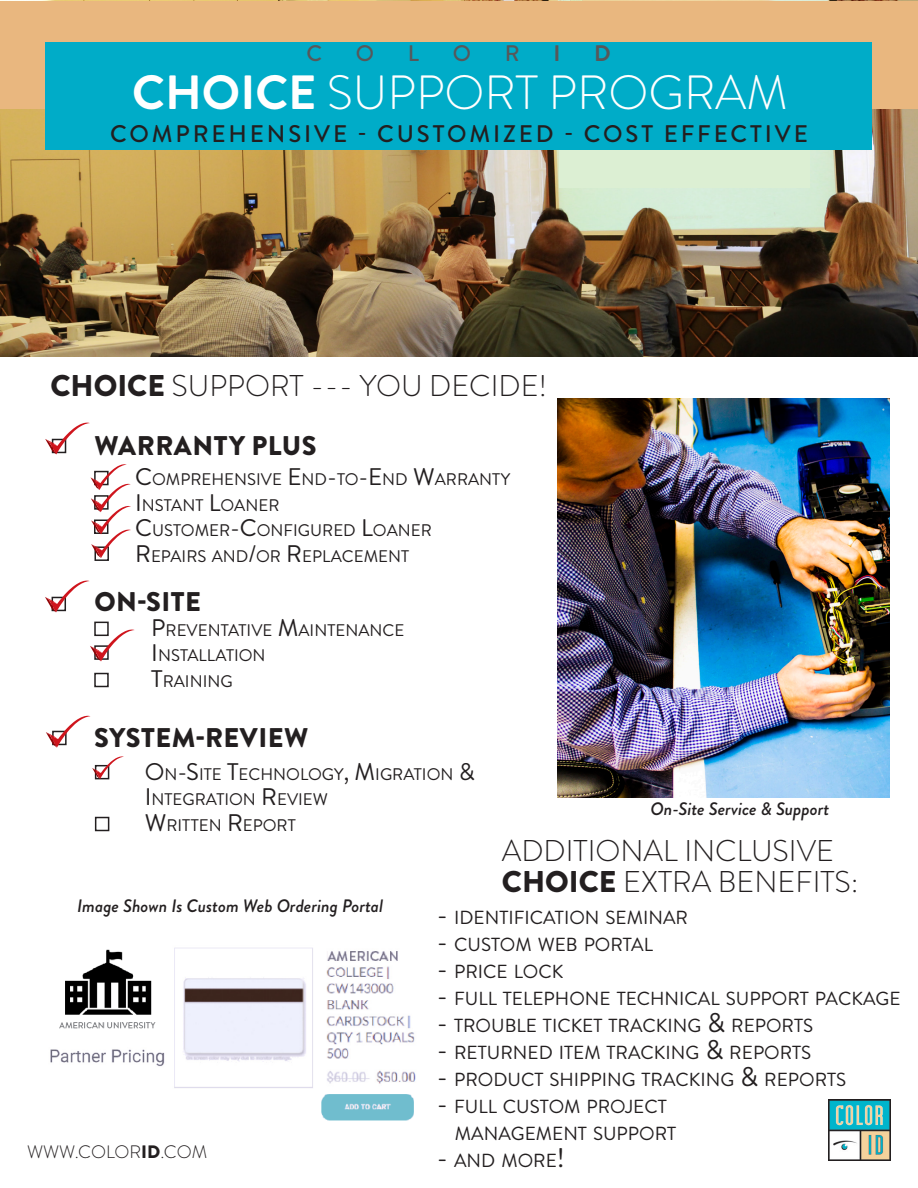
<style>
.page{position:relative;width:918px;height:1188px;background:#fff}
.page>*{position:absolute;margin:0;border:0;box-sizing:border-box;transform-origin:0 0}
.t1{font:300 48px "Brandon Grotesque";color:#fff}
.t2{font:300 30px "Brandon Grotesque";color:#231f20}
.t3{font:900 27px "Brandon Grotesque";letter-spacing:.02em;color:#231f20}
.t4{font:500 24px "Brandon Grotesque";letter-spacing:.12em;color:#231f20}
.t5{font:500 22.5px "Brandon Grotesque";color:#57585a}
.t6{font:700 22.5px "Brandon Grotesque";color:#57585a}
.t7{font:18.9px "Brandon Grotesque";color:#231f20}
.t8{font:italic 500 18px "Brandon Grotesque";color:#231f20}
.t9{font:300 18px "Brandon Grotesque";color:#231f20}
.t10{font:16.8px "Brandon Grotesque";color:#231f20}
.s1{font-weight:700}
.s2{font-weight:900}
.s3{font-size:24px}
.s4{font-size:27px}
</style>
<div class="page">
<img style="left:0;top:0;width:918px;height:356px">
<div style="left:559px;top:134px;width:251px;height:54px;background:#dcefd3"></div>
<div style="left:0;top:1px;width:918px;height:108px;background:#e9b77f"></div>
<div style="left:46px;top:42px;width:826px;height:108px;background:#00acc8"></div>
<img style="left:828px;top:1099px;width:63px;height:61px">
<img style="left:557px;top:398px;width:333px;height:399px">
<img style="left:59px;top:949px;width:97px;height:80px">
<img style="left:174px;top:947px;width:242px;height:141px">
<img style="left:322px;top:1094px;width:92px;height:27px">
<img style="left:50px;top:1049px;width:115px;height:18px">
<svg style="left:45px;top:423px;width:45px;height:31px"></svg>
<svg style="left:46px;top:716px;width:44px;height:32px"></svg>
<div style="left:94px;top:622px;width:15px;height:14px;border:2px solid #231f20"></div>
<div style="left:94px;top:546px;width:15px;height:15px;border:2px solid #231f20"></div>
<div style="left:94px;top:673px;width:15px;height:14px;border:2px solid #231f20"></div>
<div style="left:95px;top:817px;width:14px;height:14px;border:2px solid #231f20"></div>
<svg style="left:45px;top:581px;width:45px;height:31px"></svg>
<svg style="left:91px;top:464px;width:40px;height:94px"></svg>
<svg style="left:90px;top:630px;width:45px;height:31px"></svg>
<svg style="left:92px;top:756px;width:32px;height:23px"></svg>
<p class="t5" style="left:307px;top:38px;width:17px">C</p>
<p class="t5" style="left:356px;top:38px;width:20px">O</p>
<p class="t5" style="left:408px;top:38px;width:13px">L</p>
<p class="t5" style="left:453px;top:38px;width:20px">O</p>
<p class="t5" style="left:505px;top:38px;width:16px">R</p>
<p class="t6" style="left:553px;top:38px;width:9px">I</p>
<p class="t6" style="left:594px;top:38px;width:18px">D</p>
<p class="t1" style="left:132px;top:59px;width:657px"><span class="s1">CHOICE</span> SUPPORT PROGRAM</p>
<p class="t4" style="left:110px;top:117px;width:699px">COMPREHENSIVE - CUSTOMIZED - COST EFFECTIVE</p>
<p class="t2" style="left:50px;top:365px;width:499px"><span class="s2">CHOICE</span> SUPPORT --- YOU DECIDE!</p>
<p class="t3" style="left:94px;top:426px;width:224px">WARRANTY PLUS</p>
<p class="t10" style="left:135px;top:468px;width:377px"><span class="s3">C</span>OMPREHENSIVE <span class="s3">E</span> ND<span class="s3">-</span>TO<span class="s3">-E</span> ND <span class="s3">W</span>ARRANTY</p>
<p class="t10" style="left:135px;top:493px;width:146px"><span class="s3">I</span> NSTANT <span class="s3">L</span>OANER</p>
<p class="t10" style="left:135px;top:519px;width:298px"><span class="s3">C</span>USTOMER<span class="s3">-C</span>ONFIGURED <span class="s3">L</span>OANER</p>
<p class="t10" style="left:135px;top:544px;width:276px"><span class="s3">R</span> EPAIRS AND<span class="s3">/</span>OR <span class="s3">R</span> EPLACEMENT</p>
<p class="t3" style="left:94px;top:582px;width:108px">ON-SITE</p>
<p class="t10" style="left:151px;top:618px;width:255px"><span class="s3">P</span> REVENTATIVE <span class="s3">M</span>AINTENANCE</p>
<p class="t10" style="left:151px;top:644px;width:116px"><span class="s3">I</span> NSTALLATION</p>
<p class="t10" style="left:151px;top:669px;width:83px"><span class="s3">T</span>RAINING</p>
<p class="t3" style="left:94px;top:718px;width:216px">SYSTEM-REVIEW</p>
<p class="t10" style="left:145px;top:762px;width:331px"><span class="s3">O</span>N<span class="s3">-S</span>ITE <span class="s3">T</span>ECHNOLOGY<span class="s3">, M</span>IGRATION <span class="s3">&amp;</span></p>
<p class="t10" style="left:145px;top:788px;width:185px"><span class="s3">I</span> NTEGRATION <span class="s3">R</span> EVIEW</p>
<p class="t10" style="left:145px;top:813px;width:152px"><span class="s3">W</span>RITTEN <span class="s3">R</span> EPORT</p>
<p class="t8" style="left:650px;top:797px;width:180px">On-Site Service &amp; Support</p>
<p class="t2" style="left:502px;top:830px;width:334px">ADDITIONAL INCLUSIVE</p>
<p class="t2" style="left:502px;top:862px;width:358px"><span class="s2">CHOICE</span> EXTRA BENEFITS:</p>
<p class="t8" style="left:77px;top:893px;width:308px">Image Shown Is Custom Web Ordering Portal</p>
<p class="t9" style="left:27px;top:1140px;width:182px">WWW.COLOR<span class="s2">ID</span>.COM</p>
<p class="t7" style="left:437px;top:904px;width:253px"><span class="s4">-</span> IDENTIFICATION SEMINAR</p>
<p class="t7" style="left:437px;top:931px;width:218px"><span class="s4">-</span> CUSTOM WEB PORTAL</p>
<p class="t7" style="left:437px;top:958px;width:128px"><span class="s4">-</span> PRICE LOCK</p>
<p class="t7" style="left:437px;top:985px;width:465px"><span class="s4">-</span> FULL TELEPHONE TECHNICAL SUPPORT PACKAGE</p>
<p class="t7" style="left:437px;top:1012px;width:378px"><span class="s4">-</span> TROUBLE TICKET TRACKING <span class="s4">&amp;</span> REPORTS</p>
<p class="t7" style="left:437px;top:1039px;width:376px"><span class="s4">-</span> RETURNED ITEM TRACKING <span class="s4">&amp;</span> REPORTS</p>
<p class="t7" style="left:437px;top:1066px;width:411px"><span class="s4">-</span> PRODUCT SHIPPING TRACKING <span class="s4">&amp;</span> REPORTS</p>
<p class="t7" style="left:437px;top:1093px;width:231px"><span class="s4">-</span> FULL CUSTOM PROJECT</p>
<p class="t7" style="left:455px;top:1120px;width:223px">MANAGEMENT SUPPORT</p>
<p class="t7" style="left:437px;top:1147px;width:129px"><span class="s4">-</span> AND MORE<span class="s4">!</span></p>
</div>
